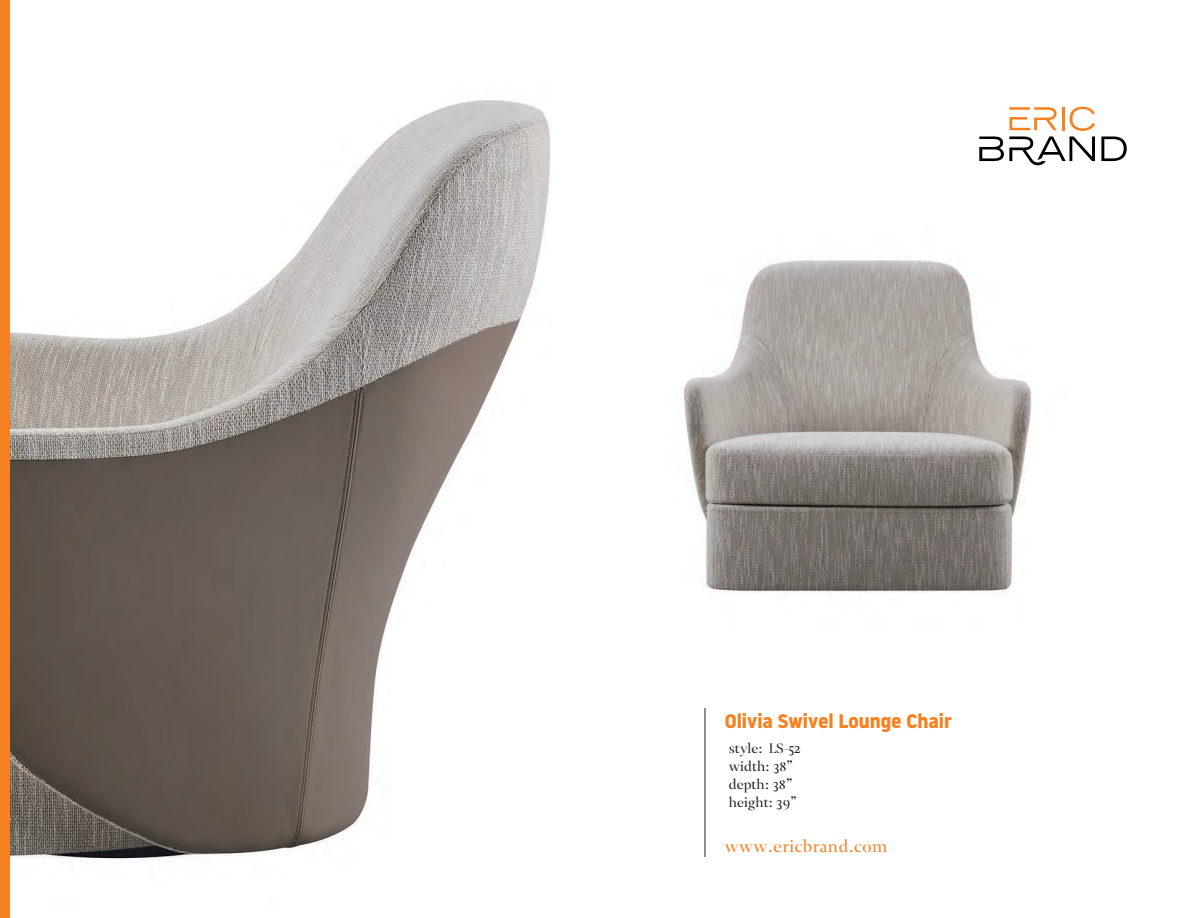
<style>
.page{position:relative;width:1188px;height:918px;background:#fff}
.page>*{position:absolute;margin:0;border:0;box-sizing:border-box;transform-origin:0 0}
.t1{font:700 19.5px "Noway";color:#f58121}
.t2{font:16.5px "Novela Display";letter-spacing:.025em;color:#f58122}
.t3{font:13.5px/18px "Novela Display";color:#231f20}
</style>
<div class="page">
<img style="left:9px;top:0;width:696px;height:918px">
<img style="left:473px;top:196px;width:559px;height:468px">
<svg style="left:979px;top:107px;width:116px;height:59px"></svg>
<svg style="left:1101px;top:136px;width:26px;height:25px"></svg>
<hr style="left:705px;top:708px;width:1px;height:149px;background:#231f20">
<div style="left:0;top:0;width:9px;height:918px;background:#f58122"></div>
<h1 class="t1" style="left:725px;top:713px;width:229px">Olivia Swivel Lounge Chair</h1>
<p class="t3" style="left:729px;top:740px;width:74px">style: LS-52 width: 38” depth: 38” height: 39”</p>
<p class="t2" style="left:725px;top:839px;width:164px">www.ericbrand.com</p>
</div>
